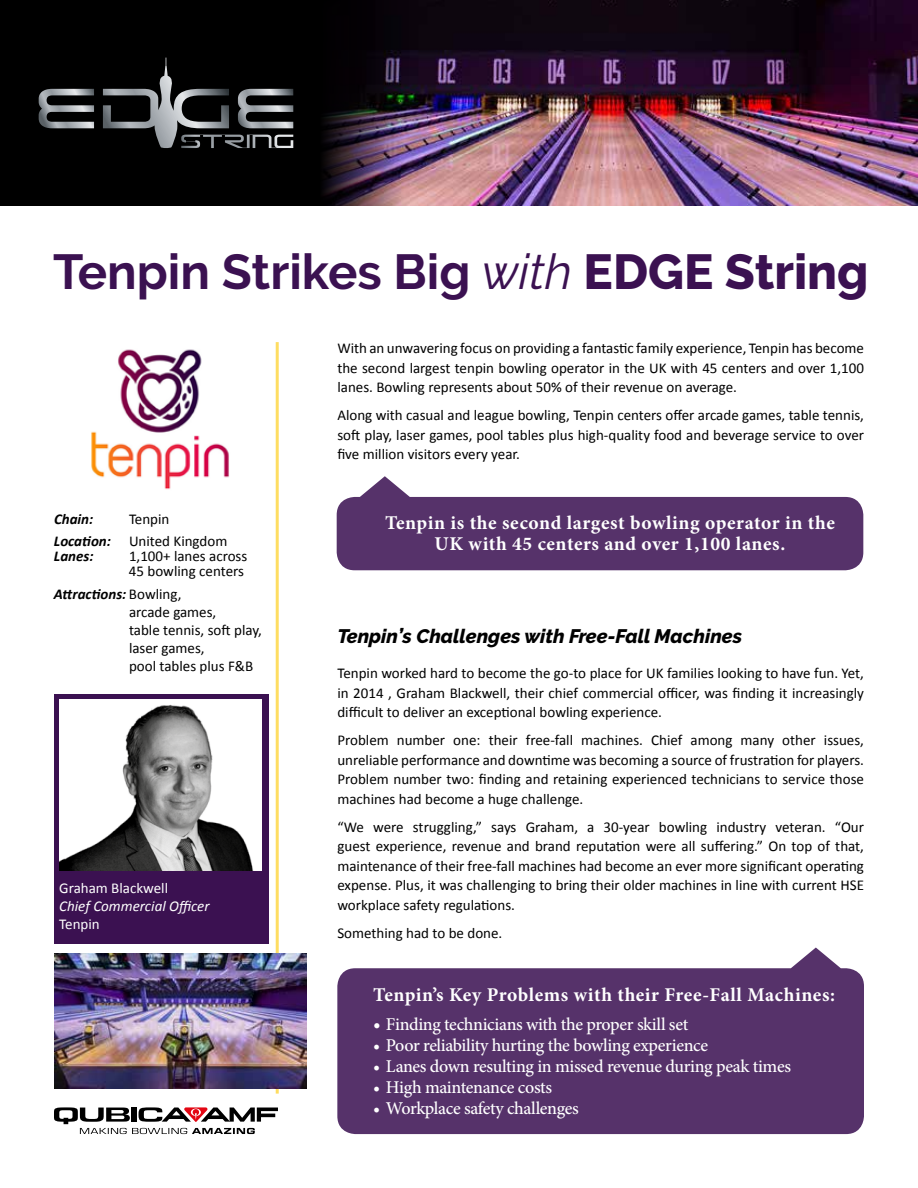
<style>
.page{position:relative;width:918px;height:1188px;background:#fff}
.page>*{position:absolute;margin:0;border:0;box-sizing:border-box;transform-origin:0 0}
.t1{font:700 49.05px "Raleway";color:#3b1151}
.t2{font:700 19.5px/21px "Minion Pro";letter-spacing:.03em;color:#fff;text-align:center}
.t3{font:italic 800 19.5px "Raleway";color:#000}
.t4{font:500 18px "Minion Pro";letter-spacing:-.02em;color:#fff}
.t5{font:15px/19.5px "Calibri";color:#000;text-align:justify}
.t6{font:italic 15px "Calibri";color:#fff}
.t7{font:15px "Calibri";color:#fff}
.t8{font:italic 700 15px "Calibri";color:#000}
.s1{font-weight:400;font-style:italic}
.s2{font-weight:800}
.s3{font-weight:700;font-style:italic}
.s4{font-size:19.5px}
</style>
<div class="page">
<img style="left:409px;top:0;width:509px;height:206px">
<hr style="left:276px;top:342px;width:3px;height:752px;background:#fedd62">
<div style="left:0;top:0;width:409px;height:206px;background:#000"></div>
<svg style="left:337px;top:948px;width:527px;height:186px;background:#674779"></svg>
<svg style="left:337px;top:476px;width:526px;height:94px;fill:#56326a"></svg>
<div style="left:54px;top:694px;width:215px;height:249px;background:#3b1151"></div>
<img style="left:91px;top:349px;width:138px;height:141px">
<img style="left:59px;top:700px;width:203px;height:171px">
<img style="left:54px;top:953px;width:252px;height:135px">
<svg style="left:54px;top:1107px;width:224px;height:27px"></svg>
<svg style="left:39px;top:89px;width:55px;height:39px"></svg>
<svg style="left:103px;top:58px;width:190px;height:90px"></svg>
<h1 class="t1" style="left:53px;top:244px;width:817px">Tenpin Strikes Big <span class="s1">with</span> <span class="s2">EDGE String</span></h1>
<p class="t8" style="left:54px;top:510px;width:41px">Chain:</p>
<p class="t5" style="left:54px;top:507px;width:175px;line-height:22.2px;text-indent:75px">Tenpin<br><span class="s3">Location:</span> United Kingdom</p>
<p class="t8" style="left:54px;top:547px;width:41px">Lanes:</p>
<p class="t5" style="left:129px;top:548px;width:120px;line-height:15px">1,100+ lanes across<br>45 bowling centers</p>
<p class="t5" style="left:129px;top:584px;width:134px;line-height:18px;text-align:left;text-indent:-75px"><span class="s3">Attractions:</span> Bowling,<br>arcade games,<br>table tennis, soft play, laser games,<br>pool tables plus F&amp;B</p>
<p class="t7" style="left:59px;top:879px;width:110px">Graham Blackwell</p>
<p class="t6" style="left:59px;top:896px;width:152px">Chief Commercial Officer</p>
<p class="t7" style="left:59px;top:915px;width:42px">Tenpin</p>
<p class="t5" style="left:337px;top:338px;width:528px">With an unwavering focus on providing a fantastic family experience, Tenpin has become the second largest tenpin bowling operator in the UK with 45 centers and over 1,100 lanes. Bowling represents about 50% of their revenue on average.</p>
<p class="t5" style="left:337px;top:405px;width:528px">Along with casual and league bowling, Tenpin centers offer arcade games, table tennis, soft play, laser games, pool tables plus high-quality food and beverage service to over five million visitors every year.</p>
<h2 class="t2" style="left:385px;top:512px;width:451px">Tenpin is the second largest bowling operator in the<br>UK with 45 centers and over 1,100 lanes.</h2>
<h2 class="t3" style="left:337px;top:625px;width:406px">Tenpin’s Challenges with Free-Fall Machines</h2>
<p class="t5" style="left:337px;top:663px;width:528px">Tenpin worked hard to become the go-to place for UK families looking to have fun. Yet, in 2014 , Graham Blackwell, their chief commercial officer, was finding it increasingly difficult to deliver an exceptional bowling experience.</p>
<p class="t5" style="left:337px;top:730px;width:528px">Problem number one: their free-fall machines. Chief among many other issues, unreliable performance and downtime was becoming a source of frustration for players.<br>Problem number two: finding and retaining experienced technicians to service those machines had become a huge challenge.</p>
<p class="t5" style="left:337px;top:816px;width:528px">“We were struggling,” says Graham, a 30-year bowling industry veteran. “Our guest experience, revenue and brand reputation were all suffering.” On top of that, maintenance of their free-fall machines had become an ever more significant operating expense. Plus, it was challenging to bring their older machines in line with current HSE workplace safety regulations.</p>
<p class="t5" style="left:337px;top:922px;width:166px">Something had to be done.</p>
<h2 class="t2" style="left:373px;top:984px;width:463px">Tenpin’s Key Problems with their Free-Fall Machines:</h2>
<p class="t4" style="left:373px;top:1012px;width:317px"><span class="s4">•</span> Finding technicians with the proper skill set</p>
<p class="t4" style="left:373px;top:1033px;width:336px">• Poor reliability hurting the bowling experience</p>
<p class="t4" style="left:373px;top:1054px;width:419px">• Lanes down resulting in missed revenue during peak times</p>
<p class="t4" style="left:373px;top:1075px;width:180px">• High maintenance costs</p>
<p class="t4" style="left:373px;top:1096px;width:207px">• Workplace safety challenges</p>
</div>
